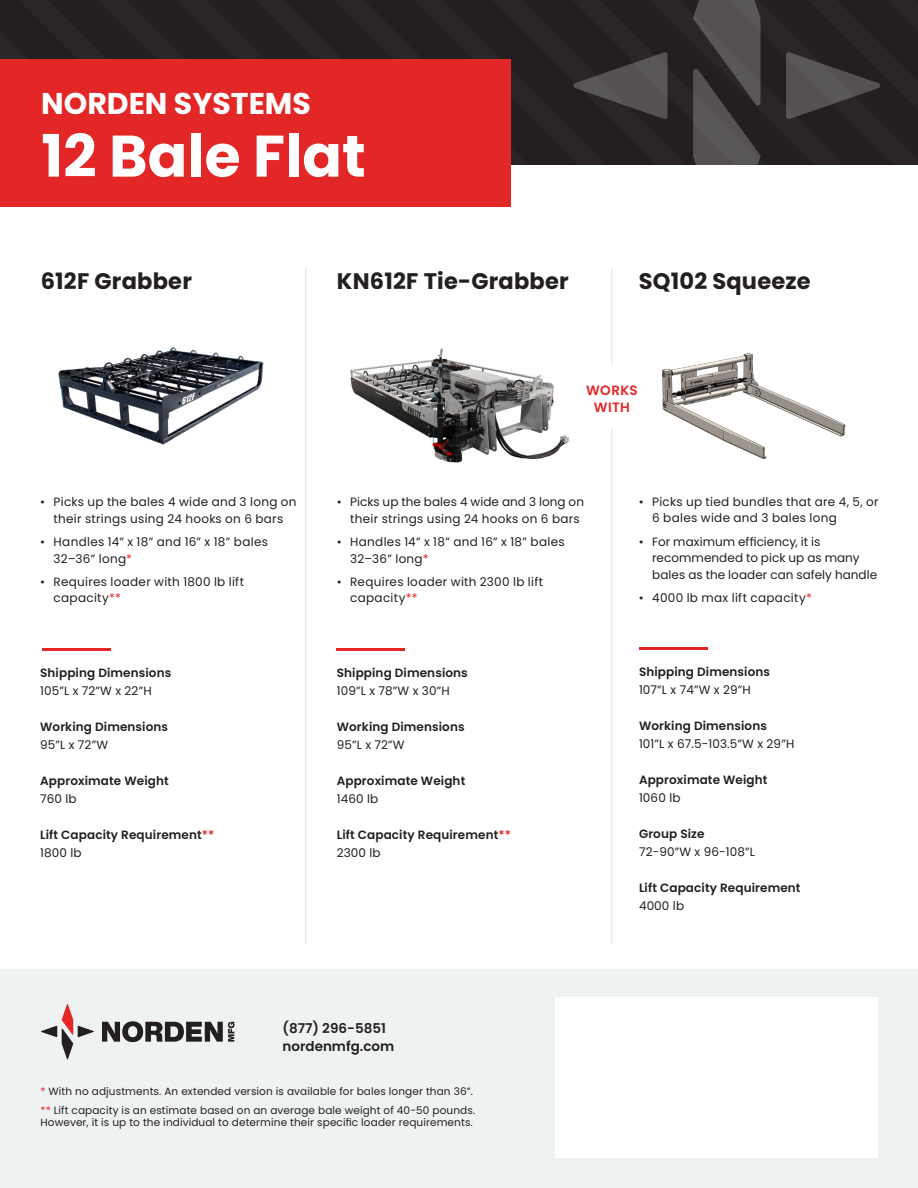
<style>
.page{position:relative;width:918px;height:1188px;background:#fff}
.page>*{position:absolute;margin:0;border:0;box-sizing:border-box;transform-origin:0 0}
.t1{font:700 58.5px "Poppins";color:#fff}
.t2{font:700 30px "Poppins";color:#fff}
.t3{font:700 22.5px "Poppins";letter-spacing:.01em;color:#231f20}
.t4{font:600 13.5px/18px "Poppins";color:#231f20}
.t5{font:600 13.5px/16.5px "Poppins";letter-spacing:.025em;color:#e32626;text-align:center}
.t6{font:12px/16.5px "Poppins";letter-spacing:.02em;color:#231f20}
.t7{font:600 12px "Poppins";letter-spacing:.01em;color:#231f20}
.t8{font:10.5px/12px "Poppins";letter-spacing:.01em;color:#231f20}
.s1{color:#e32626}
</style>
<div class="page">
<div style="left:0;top:970px;width:918px;height:218px;background:#eff2f3"></div>
<hr style="left:305px;top:267px;width:1px;height:677px;background:#231f20">
<hr style="left:611px;top:267px;width:1px;height:677px;background:#231f20">
<hr style="left:639px;top:648px;width:68px;height:2px;background:#e32626">
<svg style="left:0;top:0;width:918px;height:207px;background:#4c4849"></svg>
<div style="left:0;top:59px;width:511px;height:147px;background:#e32626"></div>
<svg style="left:41px;top:1004px;width:53px;height:55px"></svg>
<svg style="left:102px;top:1021px;width:133px;height:21px"></svg>
<div style="left:555px;top:998px;width:322px;height:160px;background:#fff"></div>
<img style="left:58px;top:347px;width:206px;height:98px">
<hr style="left:43px;top:648px;width:68px;height:3px;background:#e32626">
<img style="left:350px;top:348px;width:220px;height:115px">
<hr style="left:337px;top:648px;width:68px;height:2px;background:#e32626">
<div style="left:607px;top:366px;width:10px;height:62px;background:#fff"></div>
<img style="left:662px;top:353px;width:184px;height:106px">
<p class="t2" style="left:41px;top:87px;width:271px">NORDEN SYSTEMS</p>
<p class="t1" style="left:41px;top:122px;width:326px">12 Bale Flat</p>
<p class="t3" style="left:41px;top:268px;width:153px">612F Grabber</p>
<p class="t3" style="left:337px;top:268px;width:234px">KN612F Tie-Grabber</p>
<p class="t3" style="left:639px;top:268px;width:174px">SQ102 Squeeze</p>
<p class="t5" style="left:586px;top:382px;width:53px">WORKS<br>WITH</p>
<p class="t6" style="left:40px;top:494px;width:258px;text-align:center">• Picks up the bales 4 wide and 3 long on their strings using 24 hooks on 6 bars</p>
<p class="t6" style="left:54px;top:534px;width:216px;text-indent:-14px">• Handles 14” x 18” and 16” x 18” bales<br>32–36” long<span class="s1">*</span></p>
<p class="t6" style="left:54px;top:574px;width:192px;text-indent:-14px">• Requires loader with 1800 lb lift capacity<span class="s1">**</span></p>
<p class="t7" style="left:40px;top:666px;width:133px">Shipping Dimensions</p>
<p class="t6" style="left:40px;top:682px;width:113px">105”L x 72”W x 22”H</p>
<p class="t7" style="left:40px;top:720px;width:129px">Working Dimensions</p>
<p class="t6" style="left:40px;top:736px;width:69px">95”L x 72”W</p>
<p class="t7" style="left:40px;top:774px;width:130px">Approximate Weight</p>
<p class="t6" style="left:40px;top:790px;width:38px">760 lb</p>
<p class="t7" style="left:40px;top:828px;width:176px">Lift Capacity Requirement<span class="s1">**</span></p>
<p class="t6" style="left:40px;top:844px;width:43px">1800 lb</p>
<p class="t6" style="left:350px;top:494px;width:235px;text-indent:-14px">• Picks up the bales 4 wide and 3 long on their strings using 24 hooks on 6 bars</p>
<p class="t6" style="left:350px;top:534px;width:216px;text-indent:-14px">• Handles 14” x 18” and 16” x 18” bales<br>32–36” long<span class="s1">*</span></p>
<p class="t6" style="left:350px;top:574px;width:194px;text-indent:-14px">• Requires loader with 2300 lb lift capacity<span class="s1">**</span></p>
<p class="t7" style="left:337px;top:666px;width:133px">Shipping Dimensions</p>
<p class="t6" style="left:337px;top:682px;width:115px">109”L x 78”W x 30”H</p>
<p class="t7" style="left:337px;top:720px;width:129px">Working Dimensions</p>
<p class="t6" style="left:337px;top:736px;width:69px">95”L x 72”W</p>
<p class="t7" style="left:337px;top:774px;width:130px">Approximate Weight</p>
<p class="t6" style="left:337px;top:790px;width:43px">1460 lb</p>
<p class="t7" style="left:337px;top:828px;width:176px">Lift Capacity Requirement<span class="s1">**</span></p>
<p class="t6" style="left:337px;top:844px;width:46px">2300 lb</p>
<p class="t4" style="left:283px;top:1020px;width:113px">(877) 296-5851 nordenmfg.com</p>
<p class="t8" style="left:40px;top:1085px;width:434px"><span class="s1">*</span> With no adjustments. An extended version is available for bales longer than 36”.</p>
<p class="t8" style="left:40px;top:1104px;width:436px"><span class="s1">**</span> Lift capacity is an estimate based on an average bale weight of 40-50 pounds.<br>However, it is up to the individual to determine their specific loader requirements.</p>
<p class="t6" style="left:652px;top:493px;width:228px;text-indent:-14px">• Picks up tied bundles that are 4, 5, or<br>6 bales wide and 3 bales long</p>
<p class="t6" style="left:652px;top:533px;width:227px;text-indent:-14px">• For maximum efficiency, it is recommended to pick up as many bales as the loader can safely handle</p>
<p class="t6" style="left:639px;top:589px;width:175px">• 4000 lb max lift capacity<span class="s1">*</span></p>
<p class="t7" style="left:639px;top:665px;width:133px">Shipping Dimensions</p>
<p class="t6" style="left:639px;top:682px;width:113px">107”L x 74”W x 29”H</p>
<p class="t7" style="left:639px;top:719px;width:129px">Working Dimensions</p>
<p class="t6" style="left:639px;top:736px;width:157px">101”L x 67.5-103.5”W x 29”H</p>
<p class="t7" style="left:639px;top:773px;width:130px">Approximate Weight</p>
<p class="t6" style="left:639px;top:790px;width:43px">1060 lb</p>
<p class="t7" style="left:639px;top:827px;width:67px">Group Size</p>
<p class="t6" style="left:639px;top:844px;width:118px">72-90”W x 96-108”L</p>
<p class="t7" style="left:639px;top:881px;width:163px">Lift Capacity Requirement</p>
<p class="t6" style="left:639px;top:898px;width:47px">4000 lb</p>
</div>
